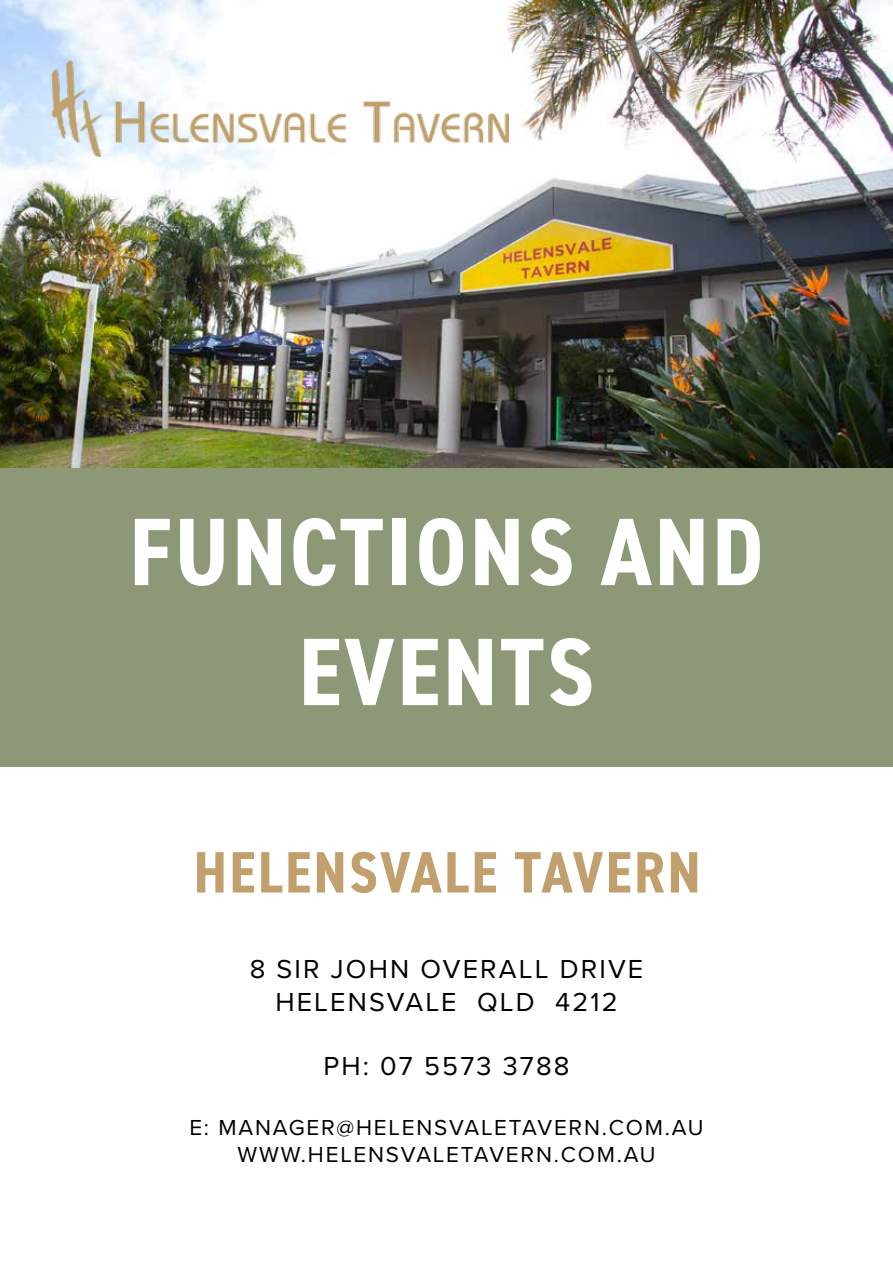
<style>
.page{position:relative;width:893px;height:1263px;background:#fff}
.page>*{position:absolute;margin:0;border:0;box-sizing:border-box;transform-origin:0 0}
.t1{font:700 condensed 96px/120px "DIN2014";letter-spacing:.03em;color:#fff;text-align:center}
.t2{font:700 condensed 58.5px "DIN2014";letter-spacing:.04em;color:#c1a06d}
.t3{font:27px/32.4px "Proxima Nova";letter-spacing:.08em;color:#000;text-align:center}
.t4{font:22.5px/27px "Proxima Nova";letter-spacing:.08em;color:#000;text-align:center}
</style>
<div class="page">
<img style="left:0;top:0;width:893px;height:468px">
<div style="left:0;top:468px;width:893px;height:299px;background:#8d9976"></div>
<img style="left:51px;top:60px;width:457px;height:97px">
<h1 class="t1" style="left:129px;top:491px;width:636px">FUNCTIONS AND<br>EVENTS</h1>
<h2 class="t2" style="left:194px;top:833px;width:508px">HELENSVALE TAVERN</h2>
<p class="t3" style="left:250px;top:952px;width:395px">8 SIR JOHN OVERALL DRIVE<br>HELENSVALE QLD 4212</p>
<p class="t3" style="left:323px;top:1049px;width:248px">PH: 07 5573 3788</p>
<p class="t4" style="left:189px;top:1113px;width:516px">E: MANAGER@HELENSVALETAVERN.COM.AU<br>WWW.HELENSVALETAVERN.COM.AU</p>
</div>
